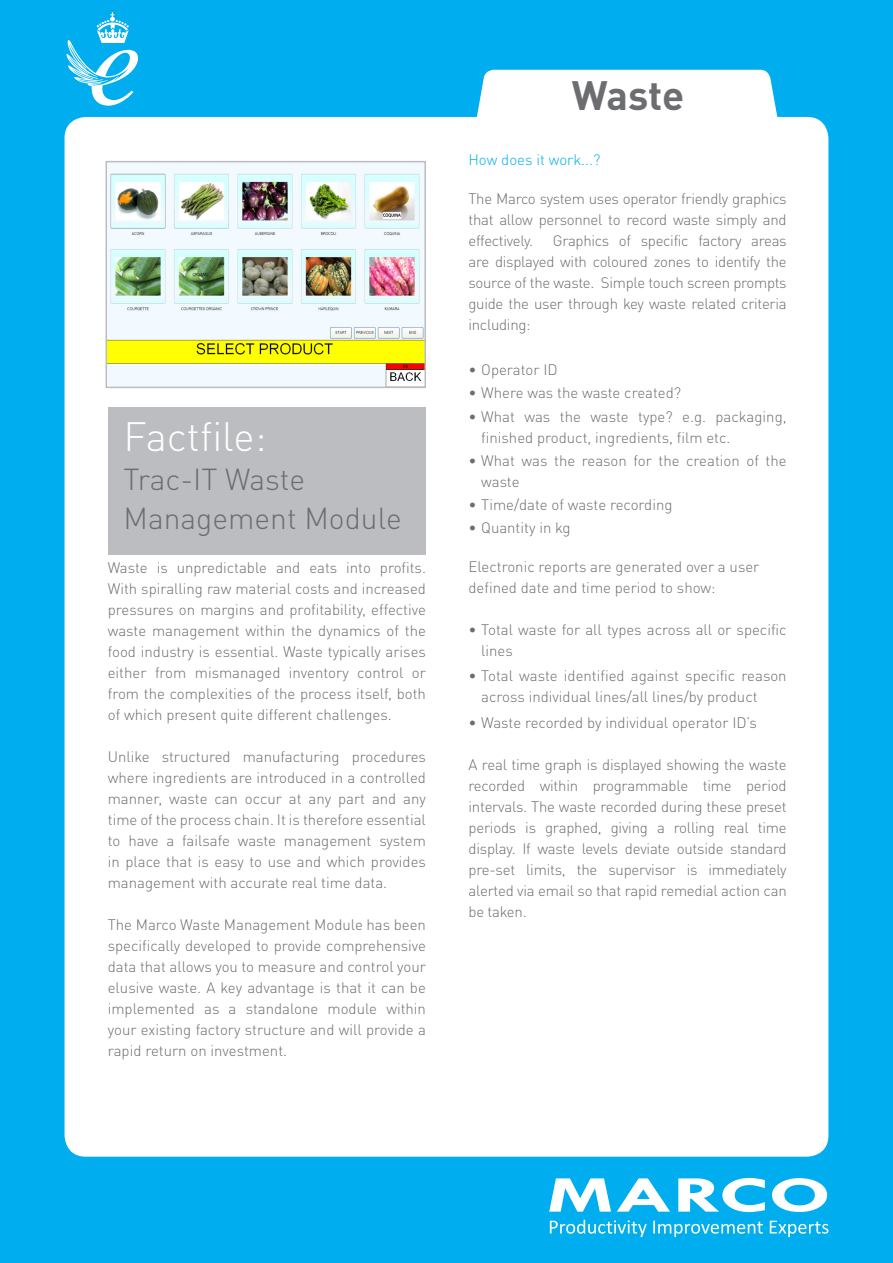
<style>
.page{position:relative;width:893px;height:1263px;background:#00aeef}
.page>*{position:absolute;margin:0;border:0;box-sizing:border-box;transform-origin:0 0}
.t1{font:300 40.5px "DINOT";color:#fff}
.t2{font:700 40.5px "DINOT";letter-spacing:-.005em;color:#6c6d70}
.t3{font:300 30px/39px "DINOT";color:#6c6d70}
.t4{font:300 15px/21px "DINOT";color:#6c6d70;text-align:justify}
.t5{font:300 15px "DINOT";color:#00aeef}
</style>
<div class="page">
<div style="left:65px;top:117px;width:763px;height:1040px;background:#fff;border-radius:21px"></div>
<div style="left:476px;top:70px;width:302px;height:47px;background:#fff"></div>
<img style="left:109px;top:164px;width:314px;height:221px">
<div style="left:106px;top:161px;width:320px;height:227px;border:2px solid #bcbdc0"></div>
<div style="left:108px;top:407px;width:317px;height:148px;background:#bcbdc0"></div>
<svg style="left:549px;top:1178px;width:62px;height:33px"></svg>
<svg style="left:617px;top:1178px;width:53px;height:33px"></svg>
<svg style="left:678px;top:1178px;width:87px;height:34px"></svg>
<svg style="left:772px;top:1178px;width:55px;height:34px"></svg>
<svg style="left:653px;top:1220px;width:110px;height:17px"></svg>
<svg style="left:770px;top:1221px;width:58px;height:16px"></svg>
<svg style="left:550px;top:1220px;width:97px;height:17px"></svg>
<svg style="left:66px;top:12px;width:72px;height:94px"></svg>
<p class="t1" style="left:124px;top:412px;width:144px">Factfile:</p>
<p class="t3" style="left:124px;top:459px;width:280px">Trac-IT Waste<br>Management Module</p>
<p class="t4" style="left:108px;top:557px;width:320px">Waste is unpredictable and eats into profits.<br>With spiralling raw material costs and increased pressures on margins and profitability, effective waste management within the dynamics of the food industry is essential. Waste typically arises either from mismanaged inventory control or from the complexities of the process itself, both of which present quite different challenges.</p>
<p class="t4" style="left:108px;top:746px;width:320px">Unlike structured manufacturing procedures where ingredients are introduced in a controlled manner, waste can occur at any part and any time of the process chain. It is therefore essential to have a failsafe waste management system in place that is easy to use and which provides management with accurate real time data.</p>
<p class="t4" style="left:108px;top:914px;width:320px">The Marco Waste Management Module has been specifically developed to provide comprehensive data that allows you to measure and control your elusive waste. A key advantage is that it can be implemented as a standalone module within your existing factory structure and will provide a rapid return on investment.</p>
<p class="t2" style="left:572px;top:69px;width:114px">Waste</p>
<p class="t5" style="left:468px;top:150px;width:133px">How does it work...?</p>
<p class="t4" style="left:468px;top:188px;width:320px">The Marco system uses operator friendly graphics that allow personnel to record waste simply and effectively.</p>
<p class="t4" style="left:468px;top:230px;width:320px;text-indent:84px">Graphics of specific factory areas are displayed with coloured zones to identify the source of the waste. Simple touch screen prompts guide the user through key waste related criteria including:</p>
<p class="t4" style="left:468px;top:359px;width:91px">• Operator ID</p>
<p class="t4" style="left:468px;top:382px;width:214px">• Where was the waste created?</p>
<p class="t4" style="left:481px;top:405px;width:307px;text-indent:-13px">• What was the waste type? e.g. packaging, finished product, ingredients, film etc.</p>
<p class="t4" style="left:481px;top:450px;width:307px;text-indent:-13px">• What was the reason for the creation of the waste</p>
<p class="t4" style="left:468px;top:494px;width:206px">• Time/date of waste recording</p>
<p class="t4" style="left:468px;top:517px;width:104px">• Quantity in kg</p>
<p class="t4" style="left:468px;top:556px;width:292px">Electronic reports are generated over a user</p>
<p class="t4" style="left:468px;top:577px;width:249px">defined date and time period to show:</p>
<p class="t4" style="left:481px;top:619px;width:307px;text-indent:-13px">• Total waste for all types across all or specific lines</p>
<p class="t4" style="left:481px;top:665px;width:307px;text-indent:-13px">• Total waste identified against specific reason across individual lines/all lines/by product</p>
<p class="t4" style="left:468px;top:711px;width:290px">• Waste recorded by individual operator ID’s</p>
<p class="t4" style="left:468px;top:753px;width:320px">A real time graph is displayed showing the waste recorded within programmable time period intervals. The waste recorded during these preset periods is graphed, giving a rolling real time display. If waste levels deviate outside standard pre-set limits, the supervisor is immediately alerted via email so that rapid remedial action can be taken.</p>
</div>
